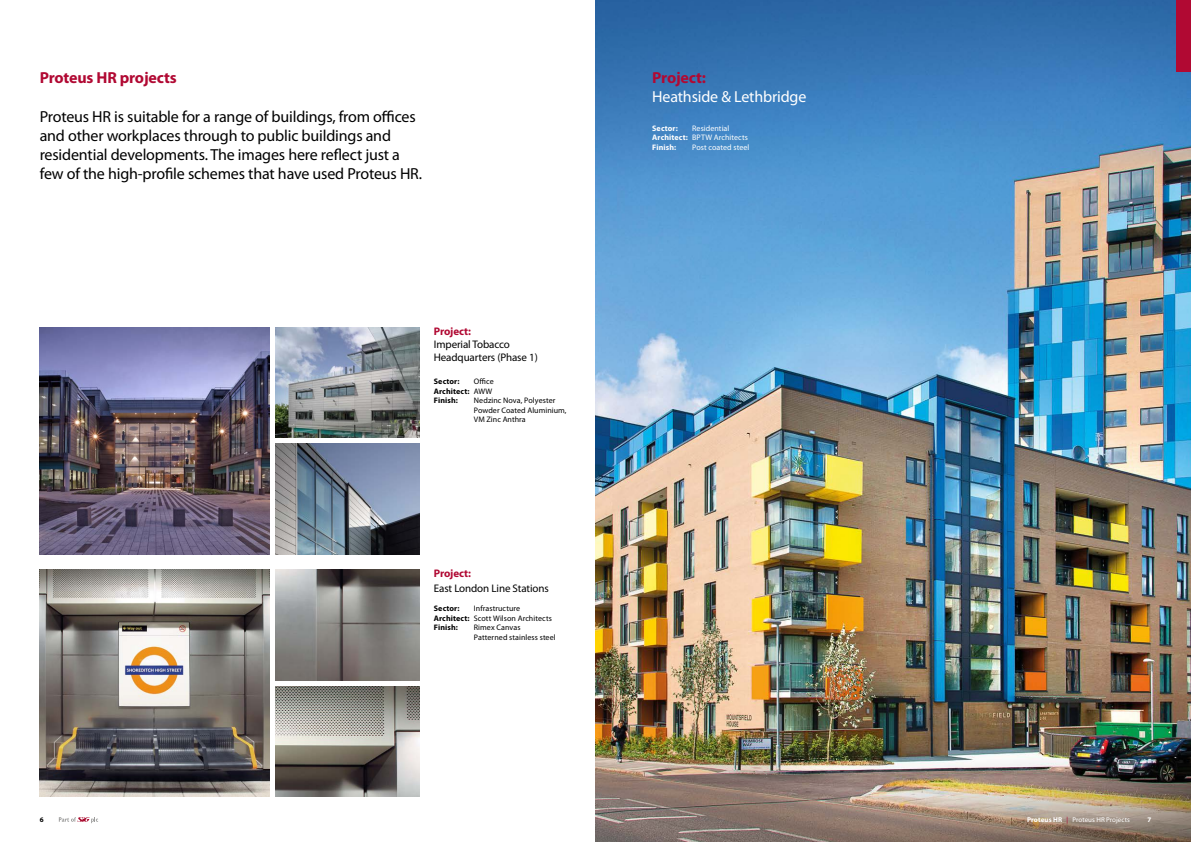
<style>
.page{position:relative;width:1191px;height:842px;background:#fff}
.page>*{position:absolute;margin:0;border:0;box-sizing:border-box;transform-origin:0 0}
.t1{font:16px/19.2px "Myriad Pro";letter-spacing:-.01em;color:#000}
.t2{font:700 16px "Myriad Pro";letter-spacing:-.01em;color:#b10933}
.t3{font:16px "Myriad Pro";letter-spacing:-.01em;color:#fff}
.t4{font:11px/13.2px "Myriad Pro";letter-spacing:-.01em;color:#000}
.t5{font:700 11px "Myriad Pro";letter-spacing:-.01em;color:#b10933}
.t6{font:8px/9.6px "Myriad Pro";letter-spacing:.005em;color:#000}
.t7{font:8px "Myriad Pro";letter-spacing:.01em;color:#fff}
.t8{font:700 8px "Myriad Pro";letter-spacing:.015em;color:#000}
.t9{font:700 8px "Myriad Pro";letter-spacing:.015em;color:#fff}
.t10{font:7px "Myriad Pro";letter-spacing:.005em;color:#fff}
.t11{font:700 7px "Myriad Pro";color:#fff}
.t12{font:700 7px "Myriad Pro";color:#000}
.s1{font-weight:400}
.s2{font-weight:700}
.s3{color:#b10933}
</style>
<div class="page">
<img style="left:595px;top:0;width:596px;height:842px">
<div style="left:1176px;top:0;width:15px;height:71px;background:#b10933"></div>
<img style="left:40px;top:570px;width:229px;height:227px">
<img style="left:275px;top:570px;width:145px;height:110px">
<img style="left:275px;top:686px;width:145px;height:111px">
<svg style="left:59px;top:817px;width:39px;height:6px"></svg>
<img style="left:40px;top:327px;width:229px;height:227px">
<img style="left:275px;top:327px;width:145px;height:111px">
<img style="left:275px;top:444px;width:145px;height:110px">
<p class="t2" style="left:40px;top:69px;width:139px">Proteus HR projects</p>
<p class="t1" style="left:40px;top:107px;width:384px">Proteus HR is suitable for a range of buildings, from offices and other workplaces through to public buildings and residential developments. The images here reflect just a few of the high-profile schemes that have used Proteus HR.</p>
<p class="t5" style="left:434px;top:325px;width:39px">Project:</p>
<p class="t4" style="left:434px;top:338px;width:105px">Imperial Tobacco<br>Headquarters (Phase 1)</p>
<p class="t8" style="left:434px;top:377px;width:27px">Sector:</p>
<p class="t6" style="left:474px;top:377px;width:21px">Office</p>
<p class="t8" style="left:434px;top:386px;width:60px">Architect: <span class="s1">AWW</span></p>
<p class="t8" style="left:434px;top:396px;width:25px">Finish:</p>
<p class="t6" style="left:474px;top:396px;width:94px">Nedzinc Nova, Polyester<br>Powder Coated Aluminium,<br>VM Zinc Anthra</p>
<p class="t5" style="left:434px;top:567px;width:39px">Project:</p>
<p class="t4" style="left:434px;top:582px;width:117px">East London Line Stations</p>
<p class="t8" style="left:434px;top:604px;width:27px">Sector:</p>
<p class="t6" style="left:474px;top:604px;width:48px">Infrastructure</p>
<p class="t6" style="left:434px;top:613px;width:120px"><span class="s2">Architect:</span> Scott Wilson Architects</p>
<p class="t8" style="left:434px;top:623px;width:25px">Finish:</p>
<p class="t6" style="left:474px;top:623px;width:83px">Rimex Canvas<br>Patterned stainless steel</p>
<p class="t12" style="left:40px;top:815px;width:5px">6</p>
<p class="t2" style="left:652px;top:69px;width:55px">Project:</p>
<p class="t3" style="left:652px;top:88px;width:156px">Heathside &amp; Lethbridge</p>
<p class="t9" style="left:652px;top:124px;width:27px">Sector:</p>
<p class="t7" style="left:692px;top:124px;width:39px">Residential</p>
<p class="t7" style="left:652px;top:133px;width:97px"><span class="s2">Architect:</span> BPTW Architects</p>
<p class="t9" style="left:652px;top:143px;width:25px">Finish:</p>
<p class="t7" style="left:692px;top:143px;width:59px">Post coated steel</p>
<p class="t10" style="left:1027px;top:815px;width:104px"><span class="s2">Proteus HR</span> <span class="s3">|</span> Proteus HR Projects</p>
<p class="t11" style="left:1147px;top:815px;width:5px">7</p>
</div>
